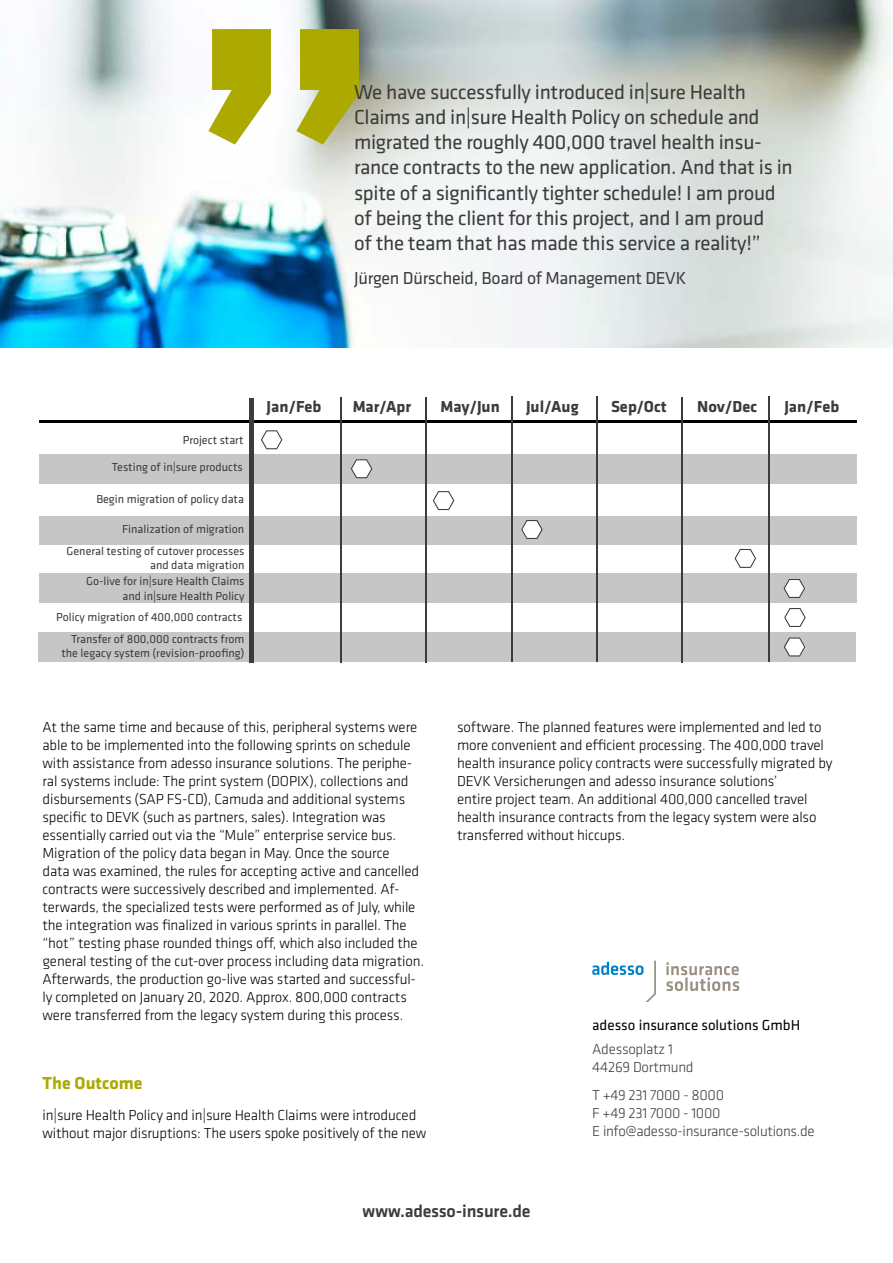
<style>
.page{position:relative;width:893px;height:1263px;background:#fff}
.page>*{position:absolute;margin:0;border:0;box-sizing:border-box;transform-origin:0 0}
.t1{font:21px/25.2px "Klavika";letter-spacing:-.015em;color:#3c3c3b}
.t2{font:18px "Klavika";letter-spacing:-.015em;color:#3c3c3b}
.t3{font:500 18px "Klavika";letter-spacing:-.015em;color:#3c3c3b}
.t4{font:700 18px "Klavika";color:#acaa00}
.t5{font:700 16.5px "Klavika";color:#3d3c3b}
.t6{font:300 15px/18px "Klavika";letter-spacing:-.01em;color:#000}
.t7{font:300 15px/18px "Klavika";letter-spacing:-.02em;color:#3c3c3b}
.t8{font:15px "Klavika";color:#000}
.t9{font:12px/21.6px "Klavika";color:#3d3c3b;text-align:right}
</style>
<div class="page">
<img style="left:0;top:0;width:893px;height:348px">
<svg style="left:208px;top:29px;width:151px;height:116px"></svg>
<div style="left:38px;top:632px;width:817px;height:30px;background:#c6c6c6"></div>
<div style="left:40px;top:454px;width:817px;height:30px;background:#c6c6c6"></div>
<div style="left:40px;top:516px;width:817px;height:28px;background:#c6c6c6"></div>
<div style="left:40px;top:573px;width:817px;height:30px;background:#c6c6c6"></div>
<hr style="left:40px;top:421px;width:817px;height:2px;background:#000">
<div style="left:249px;top:398px;width:5px;height:264px;background:#3c3c3b"></div>
<hr style="left:340px;top:397px;width:1px;height:265px;background:#3c3c3b">
<hr style="left:425px;top:397px;width:1px;height:265px;background:#3c3c3b">
<hr style="left:512px;top:397px;width:1px;height:265px;background:#3c3c3b">
<hr style="left:596px;top:397px;width:1px;height:265px;background:#3c3c3b">
<hr style="left:769px;top:396px;width:1px;height:266px;background:#3c3c3b">
<hr style="left:682px;top:397px;width:1px;height:265px;background:#3c3c3b">
<svg style="left:351px;top:459px;width:21px;height:19px"></svg>
<svg style="left:261px;top:430px;width:21px;height:19px"></svg>
<svg style="left:784px;top:579px;width:21px;height:19px"></svg>
<svg style="left:433px;top:491px;width:21px;height:19px"></svg>
<svg style="left:521px;top:520px;width:22px;height:19px"></svg>
<svg style="left:735px;top:549px;width:21px;height:19px"></svg>
<svg style="left:784px;top:608px;width:22px;height:19px"></svg>
<svg style="left:784px;top:637px;width:21px;height:19px"></svg>
<svg style="left:592px;top:961px;width:64px;height:41px"></svg>
<svg style="left:666px;top:962px;width:73px;height:29px"></svg>
<p class="t1" style="left:354px;top:80px;width:440px">We have successfully introduced in|sure Health Claims and in|sure Health Policy on schedule and migrated the roughly 400,000 travel health insu&shy;rance contracts to the new application. And that is in spite of a significantly tighter schedule! I am proud of being the client for this project, and I am proud<br>of the team that has made this service a reality!”</p>
<p class="t2" style="left:354px;top:269px;width:334px">Jürgen Dürscheid, Board of Management DEVK</p>
<p class="t9" style="left:183px;top:429px;width:62px">Project start</p>
<p class="t9" style="left:112px;top:457px;width:133px">Testing of in|sure products</p>
<p class="t9" style="left:96px;top:488px;width:149px">Begin migration of policy data</p>
<p class="t9" style="left:67px;top:518px;width:179px;line-height:22.4px">Finalization of migration<br>General testing of cutover processes</p>
<p class="t9" style="left:86px;top:558px;width:160px;line-height:15.9px">and data migration<br>Go-live for in|sure Health Claims</p>
<p class="t9" style="left:56px;top:585px;width:190px">and in|sure Health Policy<br>Policy migration of 400,000 contracts<br>Transfer of 800,000 contracts from</p>
<p class="t9" style="left:61px;top:643px;width:185px">the legacy system (revision-proofing)</p>
<p class="t5" style="left:267px;top:398px;width:56px">Jan/Feb</p>
<p class="t5" style="left:353px;top:398px;width:60px">Mar/Apr</p>
<p class="t5" style="left:440px;top:398px;width:61px">May/Jun</p>
<p class="t5" style="left:526px;top:398px;width:54px">Jul/Aug</p>
<p class="t5" style="left:611px;top:398px;width:57px">Sep/Oct</p>
<p class="t5" style="left:697px;top:398px;width:61px">Nov/Dec</p>
<p class="t5" style="left:784px;top:398px;width:56px">Jan/Feb</p>
<p class="t6" style="left:43px;top:719px;width:383px">At the same time and because of this, peripheral systems were able to be implemented into the following sprints on schedule with assistance from adesso insurance solutions. The periphe&shy;ral systems include: The print system (DOPIX), collections and disbursements (SAP FS-CD), Camuda and additional systems specific to DEVK (such as partners, sales). Integration was essentially carried out via the “Mule” enterprise service bus.<br>Migration of the policy data began in May. Once the source<br>data was examined, the rules for accepting active and cancelled contracts were successively described and implemented. Af&shy;terwards, the specialized tests were performed as of July, while the integration was finalized in various sprints in parallel. The “hot” testing phase rounded things off, which also included the general testing of the cut-over process including data migration.<br>Afterwards, the production go-live was started and successful&shy;ly completed on January 20, 2020. Approx. 800,000 contracts were transferred from the legacy system during this process.</p>
<p class="t4" style="left:43px;top:1073px;width:102px">The Outcome</p>
<p class="t6" style="left:43px;top:1106px;width:385px">in|sure Health Policy and in|sure Health Claims were introduced without major disruptions: The users spoke positively of the new</p>
<p class="t6" style="left:457px;top:719px;width:377px">software. The planned features were implemented and led to more convenient and efficient processing. The 400,000 travel health insurance policy contracts were successfully migrated by DEVK Versicherungen and adesso insurance solutions’<br>entire project team. An additional 400,000 cancelled travel health insurance contracts from the legacy system were also transferred without hiccups.</p>
<p class="t8" style="left:592px;top:1017px;width:210px">adesso insurance solutions GmbH</p>
<p class="t7" style="left:592px;top:1040px;width:103px">Adessoplatz 1<br>44269 Dortmund</p>
<p class="t7" style="left:592px;top:1086px;width:224px">T +49 231 7000 - 8000<br>F +49 231 7000 - 1000<br>E info@adesso-insurance-solutions.de</p>
<p class="t3" style="left:363px;top:1201px;width:169px">www.adesso-insure.de</p>
</div>
